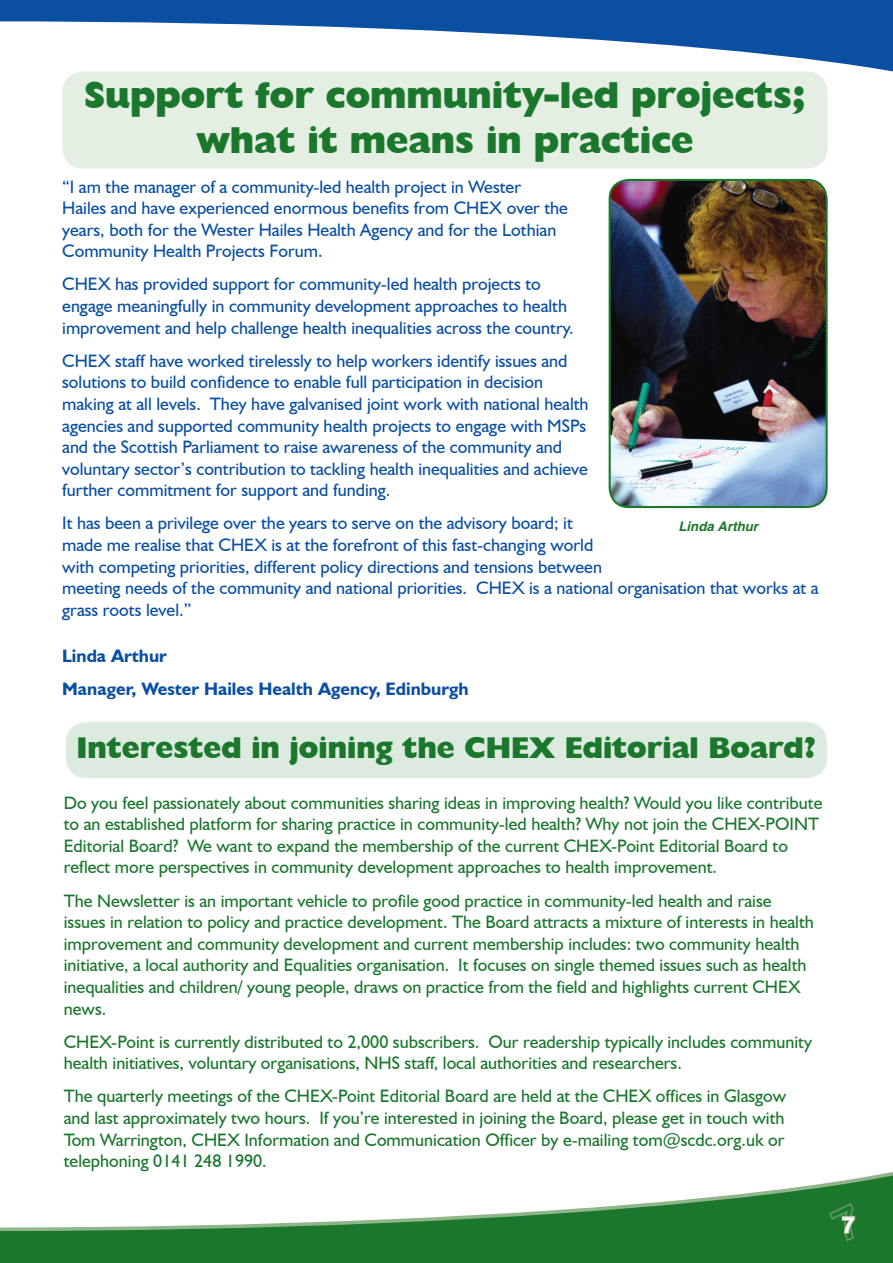
<style>
.page{position:relative;width:893px;height:1263px;background:#fff}
.page>*{position:absolute;margin:0;border:0;box-sizing:border-box;transform-origin:0 0}
.t1{font:800 37.5px/45px "Humanist 521 BT";color:#1a772c;text-align:center}
.t2{font:800 30px "Humanist 521 BT";color:#1a772c}
.t3{font:700 22.5px "Helvetica";color:#fff}
.t4{font:18px/21.6px "Humanist 521 BT";color:#1a772c}
.t5{font:18px/21.6px "Humanist 521 BT";color:#0a4fa2}
.t6{font:700 18px/33.2px "Humanist 521 BT";color:#0a4fa2}
.t7{font:italic 700 13.2px "Helvetica";color:#1a772c}
</style>
<div class="page">
<div style="left:0;top:0;width:893px;height:77px;background:#0a4fa2"></div>
<svg style="left:0;top:21px;width:893px;height:56px;fill:#fff"></svg>
<div style="left:65px;top:721px;width:763px;height:58px;background:#dceadf;border-radius:21px"></div>
<div style="left:65px;top:721px;width:763px;height:59px;border:2px solid #e4e6f3;border-radius:21px"></div>
<div style="left:0;top:1168px;width:893px;height:95px;background:#1a772c"></div>
<svg style="left:0;top:1168px;width:893px;height:63px"></svg>
<svg style="left:828px;top:1202px;width:28px;height:40px"></svg>
<div style="left:62px;top:71px;width:766px;height:98px;background:#e4eee3;border-radius:21px"></div>
<img style="left:610px;top:180px;width:217px;height:327px">
<div style="left:609px;top:179px;width:219px;height:329px;border:2px solid #1a772c;border-radius:19px"></div>
<p class="t1" style="left:84px;top:72px;width:723px">Support for community-led projects; what it means in practice</p>
<p class="t5" style="left:62px;top:175px;width:507px">“I am the manager of a community-led health project in Wester Hailes and have experienced enormous benefits from CHEX over the years, both for the Wester Hailes Health Agency and for the Lothian Community Health Projects Forum.</p>
<p class="t5" style="left:62px;top:273px;width:513px">CHEX has provided support for community-led health projects to engage meaningfully in community development approaches to health improvement and help challenge health inequalities across the country.</p>
<p class="t5" style="left:62px;top:349px;width:528px">CHEX staff have worked tirelessly to help workers identify issues and solutions to build confidence to enable full participation in decision making at all levels. They have galvanised joint work with national health agencies and supported community health projects to engage with MSPs and the Scottish Parliament to raise awareness of the community and voluntary sector’s contribution to tackling health inequalities and achieve further commitment for support and funding.</p>
<p class="t5" style="left:62px;top:512px;width:758px">It has been a privilege over the years to serve on the advisory board; it<br>made me realise that CHEX is at the forefront of this fast-changing world<br>with competing priorities, different policy directions and tensions between<br>meeting needs of the community and national priorities. CHEX is a national organisation that works at a grass roots level.”</p>
<p class="t6" style="left:62px;top:639px;width:408px">Linda Arthur<br>Manager, Wester Hailes Health Agency, Edinburgh</p>
<p class="t7" style="left:678px;top:518px;width:81px">Linda Arthur</p>
<p class="t2" style="left:77px;top:729px;width:741px">Interested in joining the CHEX Editorial Board?</p>
<p class="t4" style="left:64px;top:791px;width:760px">Do you feel passionately about communities sharing ideas in improving health? Would you like contribute to an established platform for sharing practice in community-led health? Why not join the CHEX-POINT Editorial Board? We want to expand the membership of the current CHEX-Point Editorial Board to reflect more perspectives in community development approaches to health improvement.</p>
<p class="t4" style="left:64px;top:889px;width:752px">The Newsletter is an important vehicle to profile good practice in community-led health and raise issues in relation to policy and practice development. The Board attracts a mixture of interests in health improvement and community development and current membership includes: two community health initiative, a local authority and Equalities organisation. It focuses on single themed issues such as health inequalities and children/ young people, draws on practice from the field and highlights current CHEX news.</p>
<p class="t4" style="left:64px;top:1030px;width:750px">CHEX-Point is currently distributed to 2,000 subscribers. Our readership typically includes community health initiatives, voluntary organisations, NHS staff, local authorities and researchers.</p>
<p class="t4" style="left:64px;top:1085px;width:724px;text-align:justify">The quarterly meetings of the CHEX-Point Editorial Board are held at the CHEX offices in Glasgow and last approximately two hours. If you’re interested in joining the Board, please get in touch with Tom Warrington, CHEX Information and Communication Officer by e-mailing tom@scdc.org.uk or telephoning 0141 248 1990.</p>
<p class="t3" style="left:842px;top:1211px;width:14px">7</p>
</div>
